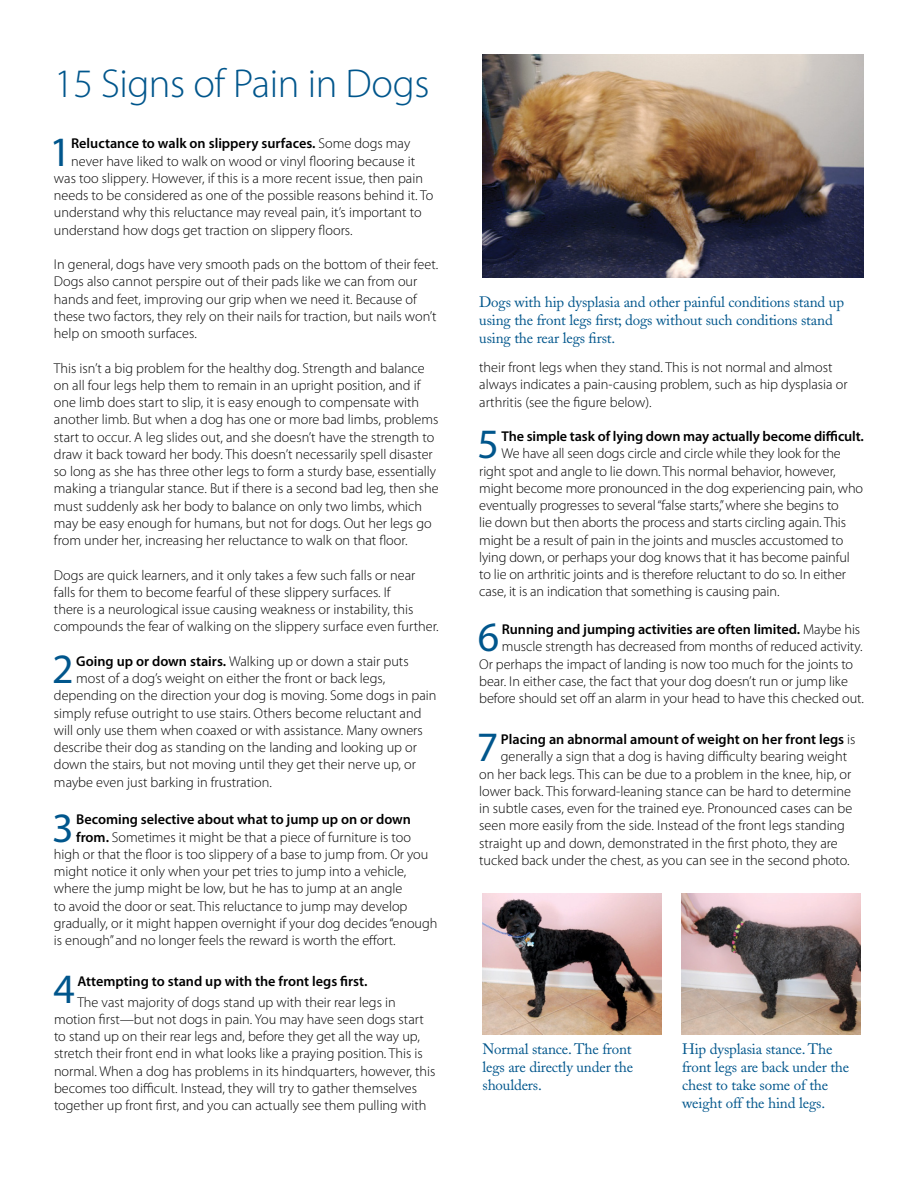
<style>
.page{position:relative;width:918px;height:1188px;background:#fff}
.page>*{position:absolute;margin:0;border:0;box-sizing:border-box;transform-origin:0 0}
.t1{font:42px "Myriad Pro";color:#00568c}
.t2{font:300 40.5px "Myriad Pro";letter-spacing:-.01em;color:#00568c}
.t3{font:15px/18px "Adobe Caslon";letter-spacing:-.01em;color:#00568c}
.t4{font:300 14.25px/17.2px "Myriad Pro";color:#000}
.t5{font:600 14.25px "Myriad Pro";color:#000}
.s1{font-weight:300}
.s2{font-weight:600}
</style>
<div class="page">
<img style="left:482px;top:893px;width:179px;height:141px">
<img style="left:681px;top:893px;width:179px;height:141px">
<img style="left:483px;top:54px;width:381px;height:223px">
<h2 class="t2" style="left:54px;top:59px;width:377px">15 Signs of Pain in Dogs</h2>
<h1 class="t1" style="left:50px;top:126px;width:23px">1</h1>
<p class="t5" style="left:71px;top:134px;width:341px">Reluctance to walk on slippery surfaces. <span class="s1">Some dogs may</span></p>
<p class="t4" style="left:71px;top:152px;width:346px">never have liked to walk on wood or vinyl flooring because it</p>
<p class="t4" style="left:54px;top:169px;width:371px">was too slippery. However, if this is a more recent issue, then pain</p>
<p class="t4" style="left:54px;top:187px;width:381px">needs to be considered as one of the possible reasons behind it. To</p>
<p class="t4" style="left:54px;top:204px;width:369px">understand why this reluctance may reveal pain, it’s important to</p>
<p class="t4" style="left:54px;top:221px;width:300px">understand how dogs get traction on slippery floors.</p>
<p class="t4" style="left:54px;top:256px;width:386px">In general, dogs have very smooth pads on the bottom of their feet.<br>Dogs also cannot perspire out of their pads like we can from our hands and feet, improving our grip when we need it. Because of these two factors, they rely on their nails for traction, but nails won’t help on smooth surfaces.</p>
<p class="t4" style="left:54px;top:359px;width:386px">This isn’t a big problem for the healthy dog. Strength and balance on all four legs help them to remain in an upright position, and if one limb does start to slip, it is easy enough to compensate with another limb. But when a dog has one or more bad limbs, problems start to occur. A leg slides out, and she doesn’t have the strength to draw it back toward her body. This doesn’t necessarily spell disaster so long as she has three other legs to form a sturdy base, essentially making a triangular stance. But if there is a second bad leg, then she must suddenly ask her body to balance on only two limbs, which may be easy enough for humans, but not for dogs. Out her legs go from under her, increasing her reluctance to walk on that floor.</p>
<p class="t4" style="left:54px;top:566px;width:386px">Dogs are quick learners, and it only takes a few such falls or near falls for them to become fearful of these slippery surfaces. If<br>there is a neurological issue causing weakness or instability, this compounds the fear of walking on the slippery surface even further.</p>
<h1 class="t1" style="left:52px;top:643px;width:23px">2</h1>
<p class="t4" style="left:76px;top:652px;width:334px"><span class="s2">Going up or down stairs.</span> Walking up or down a stair puts</p>
<p class="t4" style="left:76px;top:670px;width:311px">most of a dog’s weight on either the front or back legs,</p>
<p class="t4" style="left:54px;top:687px;width:384px">depending on the direction your dog is moving. Some dogs in pain</p>
<p class="t4" style="left:54px;top:704px;width:369px">simply refuse outright to use stairs. Others become reluctant and</p>
<p class="t4" style="left:54px;top:721px;width:370px">will only use them when coaxed or with assistance. Many owners</p>
<p class="t4" style="left:54px;top:739px;width:365px">describe their dog as standing on the landing and looking up or</p>
<p class="t4" style="left:54px;top:756px;width:364px">down the stairs, but not moving until they get their nerve up, or</p>
<p class="t4" style="left:54px;top:773px;width:219px">maybe even just barking in frustration.</p>
<h1 class="t1" style="left:52px;top:802px;width:23px">3</h1>
<p class="t5" style="left:76px;top:810px;width:336px">Becoming selective about what to jump up on or down</p>
<p class="t4" style="left:76px;top:828px;width:336px"><span class="s2">from.</span> Sometimes it might be that a piece of furniture is too</p>
<p class="t4" style="left:54px;top:845px;width:376px">high or that the floor is too slippery of a base to jump from. Or you</p>
<p class="t4" style="left:54px;top:863px;width:354px">might notice it only when your pet tries to jump into a vehicle,</p>
<p class="t4" style="left:54px;top:880px;width:350px">where the jump might be low, but he has to jump at an angle</p>
<p class="t4" style="left:54px;top:897px;width:355px">to avoid the door or seat. This reluctance to jump may develop</p>
<p class="t4" style="left:54px;top:914px;width:385px">gradually, or it might happen overnight if your dog decides “enough</p>
<p class="t4" style="left:54px;top:932px;width:343px">is enough” and no longer feels the reward is worth the effort.</p>
<h1 class="t1" style="left:53px;top:963px;width:23px">4</h1>
<p class="t5" style="left:77px;top:972px;width:292px">Attempting to stand up with the front legs first.</p>
<p class="t4" style="left:54px;top:993px;width:383px;text-indent:23px">The vast majority of dogs stand up with their rear legs in motion first—but not dogs in pain. You may have seen dogs start to stand up on their rear legs and, before they get all the way up, stretch their front end in what looks like a praying position. This is normal. When a dog has problems in its hindquarters, however, this becomes too difficult. Instead, they will try to gather themselves together up front first, and you can actually see them pulling with</p>
<p class="t3" style="left:479px;top:293px;width:366px">Dogs with hip dysplasia and other painful conditions stand up using the front legs first; dogs without such conditions stand using the rear legs first.</p>
<p class="t4" style="left:479px;top:359px;width:370px">their front legs when they stand. This is not normal and almost always indicates a pain-causing problem, such as hip dysplasia or arthritis (see the figure below).</p>
<h1 class="t1" style="left:477px;top:418px;width:23px">5</h1>
<p class="t5" style="left:502px;top:427px;width:364px">The simple task of lying down may actually become difficult.</p>
<p class="t4" style="left:479px;top:445px;width:385px;text-indent:22px">We have all seen dogs circle and circle while they look for the right spot and angle to lie down. This normal behavior, however, might become more pronounced in the dog experiencing pain, who eventually progresses to several “false starts,” where she begins to<br>lie down but then aborts the process and starts circling again. This might be a result of pain in the joints and muscles accustomed to lying down, or perhaps your dog knows that it has become painful to lie on arthritic joints and is therefore reluctant to do so. In either case, it is an indication that something is causing pain.</p>
<h1 class="t1" style="left:478px;top:611px;width:23px">6</h1>
<p class="t5" style="left:502px;top:620px;width:360px">Running and jumping activities are often limited. <span class="s1">Maybe his</span></p>
<p class="t4" style="left:502px;top:638px;width:362px">muscle strength has decreased from months of reduced activity.</p>
<p class="t4" style="left:479px;top:655px;width:375px">Or perhaps the impact of landing is now too much for the joints to</p>
<p class="t4" style="left:479px;top:672px;width:370px">bear. In either case, the fact that your dog doesn’t run or jump like</p>
<p class="t4" style="left:479px;top:690px;width:386px">before should set off an alarm in your head to have this checked out.</p>
<h1 class="t1" style="left:477px;top:721px;width:23px">7</h1>
<p class="t5" style="left:501px;top:730px;width:356px">Placing an abnormal amount of weight on her front legs <span class="s1">is</span></p>
<p class="t4" style="left:501px;top:748px;width:348px">generally a sign that a dog is having difficulty bearing weight</p>
<p class="t4" style="left:479px;top:765px;width:374px">on her back legs. This can be due to a problem in the knee, hip, or</p>
<p class="t4" style="left:479px;top:782px;width:373px">lower back. This forward-leaning stance can be hard to determine</p>
<p class="t4" style="left:479px;top:800px;width:375px">in subtle cases, even for the trained eye. Pronounced cases can be</p>
<p class="t4" style="left:479px;top:817px;width:367px">seen more easily from the side. Instead of the front legs standing</p>
<p class="t4" style="left:479px;top:834px;width:360px">straight up and down, demonstrated in the first photo, they are</p>
<p class="t4" style="left:479px;top:851px;width:372px">tucked back under the chest, as you can see in the second photo.</p>
<p class="t3" style="left:482px;top:1041px;width:152px;text-align:justify">Normal stance. The front legs are directly under the shoulders.</p>
<p class="t3" style="left:682px;top:1041px;width:169px">Hip dysplasia stance. The front legs are back under the chest to take some of the weight off the hind legs.</p>
</div>
